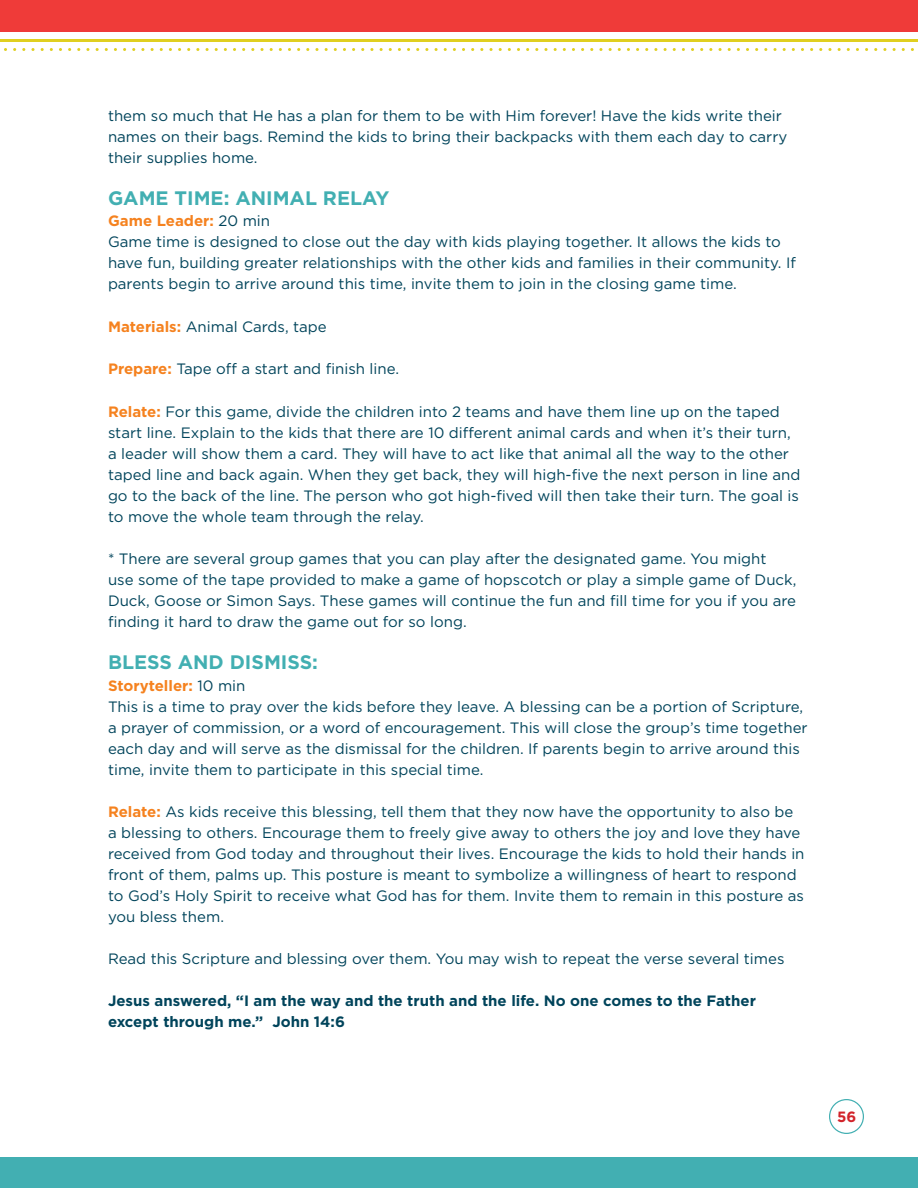
<style>
.page{position:relative;width:918px;height:1188px;background:#fff}
.page>*{position:absolute;margin:0;border:0;box-sizing:border-box;transform-origin:0 0}
.t1{font:700 19.5px "Gotham";color:#42afb2}
.t2{font:15px/21px "Gotham";color:#00445b}
.t3{font:700 15px/21px "Gotham";color:#00445b}
.t4{font:700 14.85px "Gotham";color:#d2232a}
.s1{font-weight:700;color:#f5821f}
</style>
<div class="page">
<hr style="left:0;top:39px;width:918px;height:3px;background:#e0cf20">
<svg style="left:4px;top:48px;width:910px;height:3px"></svg>
<div style="left:0;top:0;width:918px;height:32px;background:#ef3b39"></div>
<div style="left:0;top:1158px;width:918px;height:30px;background:#42afb2"></div>
<div style="left:829px;top:1099px;width:35px;height:35px;border:1px solid #42afb2;border-radius:50%"></div>
<p class="t2" style="left:108px;top:104px;width:681px">them so much that He has a plan for them to be with Him forever! Have the kids write their names on their bags. Remind the kids to bring their backpacks with them each day to carry their supplies home.</p>
<h1 class="t1" style="left:108px;top:186px;width:31px">Game</h1>
<h1 class="t1" style="left:175px;top:186px;width:114px">Time: Animal</h1>
<h1 class="t1" style="left:323px;top:186px;width:28px">Rela</h1>
<h1 class="t1" style="left:375px;top:186px;width:15px">y</h1>
<p class="t2" style="left:108px;top:210px;width:689px"><span class="s1">Game Leader:</span> 20 min<br>Game time is designed to close out the day with kids playing together. It allows the kids to have fun, building greater relationships with the other kids and families in their community. If parents begin to arrive around this time, invite them to join in the closing game time.</p>
<p class="t2" style="left:108px;top:316px;width:220px"><span class="s1">Materials:</span> Animal Cards, tape</p>
<p class="t2" style="left:108px;top:358px;width:293px"><span class="s1">Prepare:</span> Tape off a start and finish line.</p>
<p class="t2" style="left:108px;top:401px;width:694px"><span class="s1">Relate:</span> For this game, divide the children into 2 teams and have them line up on the taped start line. Explain to the kids that there are 10 different animal cards and when it’s their turn, a leader will show them a card. They will have to act like that animal all the way to the other taped line and back again. When they get back, they will high-five the next person in line and go to the back of the line. The person who got high-fived will then take their turn. The goal is to move the whole team through the relay.</p>
<p class="t2" style="left:108px;top:548px;width:690px">* There are several group games that you can play after the designated game. You might<br>use some of the tape provided to make a game of hopscotch or play a simple game of Duck, Duck, Goose or Simon Says. These games will continue the fun and fill time for you if you are finding it hard to draw the game out for so long.</p>
<h1 class="t1" style="left:108px;top:651px;width:27px">Bless</h1>
<h1 class="t1" style="left:178px;top:651px;width:142px">and Dism iss:</h1>
<p class="t2" style="left:108px;top:674px;width:701px"><span class="s1">Storyteller:</span> 10 min<br>This is a time to pray over the kids before they leave. A blessing can be a portion of Scripture, a prayer of commission, or a word of encouragement. This will close the group’s time together each day and will serve as the dismissal for the children. If parents begin to arrive around this time, invite them to participate in this special time.</p>
<p class="t2" style="left:108px;top:801px;width:698px"><span class="s1">Relate:</span> As kids receive this blessing, tell them that they now have the opportunity to also be a blessing to others. Encourage them to freely give away to others the joy and love they have received from God today and throughout their lives. Encourage the kids to hold their hands in front of them, palms up. This posture is meant to symbolize a willingness of heart to respond to God’s Holy Spirit to receive what God has for them. Invite them to remain in this posture as you bless them.</p>
<p class="t2" style="left:108px;top:948px;width:678px">Read this Scripture and blessing over them. You may wish to repeat the verse several times</p>
<p class="t3" style="left:108px;top:990px;width:649px">Jesus answered, “I am the way and the truth and the life. No one comes to the Father except through me.” John 14:6</p>
<p class="t4" style="left:837px;top:1108px;width:21px">56</p>
</div>
